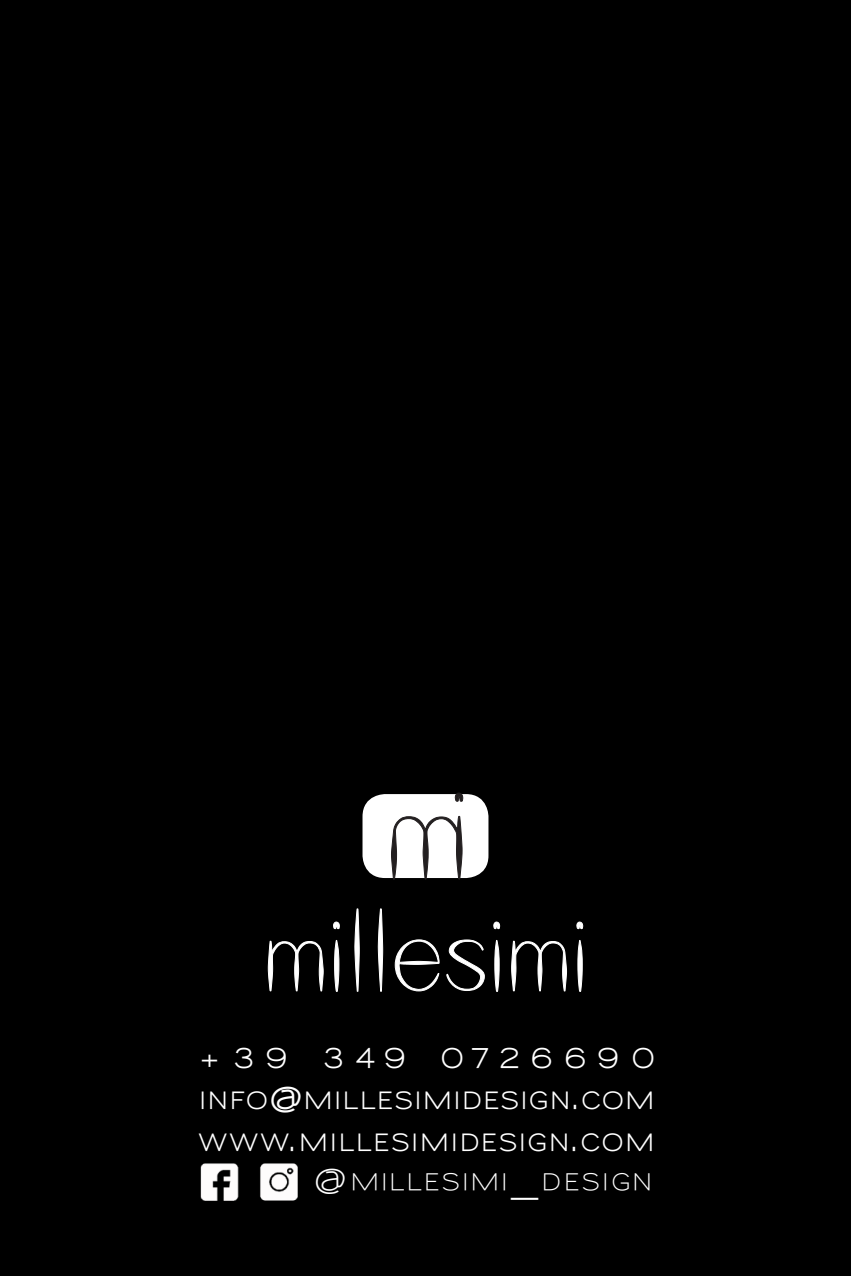
<style>
.page{position:relative;width:851px;height:1276px;background:#fff}
.page>*{position:absolute;margin:0;border:0;box-sizing:border-box;transform-origin:0 0}
.t1{font:700 27px "Sansumi";letter-spacing:.325em;color:#fff}
.t2{font:700 23.1px "Sansumi";letter-spacing:.055em;color:#fff}
.t3{font:600 23.1px "Sansumi";letter-spacing:.055em;color:#fff}
.s1{font-size:33px}
</style>
<div class="page">
<div style="left:0;top:0;width:850px;height:1276px;background:#000"></div>
<div style="left:364px;top:795px;width:123px;height:81px;background:#fff;border-radius:21px"></div>
<div style="left:362px;top:794px;width:126px;height:84px;border:3px solid #fff;border-radius:21px"></div>
<svg style="left:267px;top:940px;width:57px;height:52px"></svg>
<svg style="left:333px;top:921px;width:7px;height:71px"></svg>
<svg style="left:354px;top:908px;width:6px;height:84px"></svg>
<svg style="left:377px;top:908px;width:6px;height:84px"></svg>
<svg style="left:394px;top:939px;width:46px;height:52px"></svg>
<svg style="left:446px;top:939px;width:39px;height:52px"></svg>
<svg style="left:493px;top:921px;width:7px;height:71px"></svg>
<svg style="left:511px;top:940px;width:56px;height:52px"></svg>
<svg style="left:576px;top:921px;width:7px;height:71px"></svg>
<svg style="left:390px;top:815px;width:73px;height:65px"></svg>
<svg style="left:454px;top:792px;width:9px;height:10px"></svg>
<img style="left:200px;top:1163px;width:39px;height:38px">
<img style="left:260px;top:1163px;width:38px;height:38px">
<p class="t1" style="left:199px;top:1042px;width:90px">+39</p>
<p class="t1" style="left:322px;top:1042px;width:86px">349</p>
<p class="t1" style="left:440px;top:1042px;width:215px">072669 0</p>
<p class="t2" style="left:199px;top:1088px;width:457px">INFO<span class="s1">@</span>MILLESIMIDESIGN<span class="s1">.</span>COM</p>
<p class="t2" style="left:199px;top:1129px;width:457px">WWW<span class="s1">.</span>MILLESIMIDESIGN<span class="s1">.</span>COM</p>
<p class="t3" style="left:314px;top:1169px;width:340px"><span class="s1">@</span>MILLESIMI<span class="s1">_</span>DESIGN</p>
</div>
